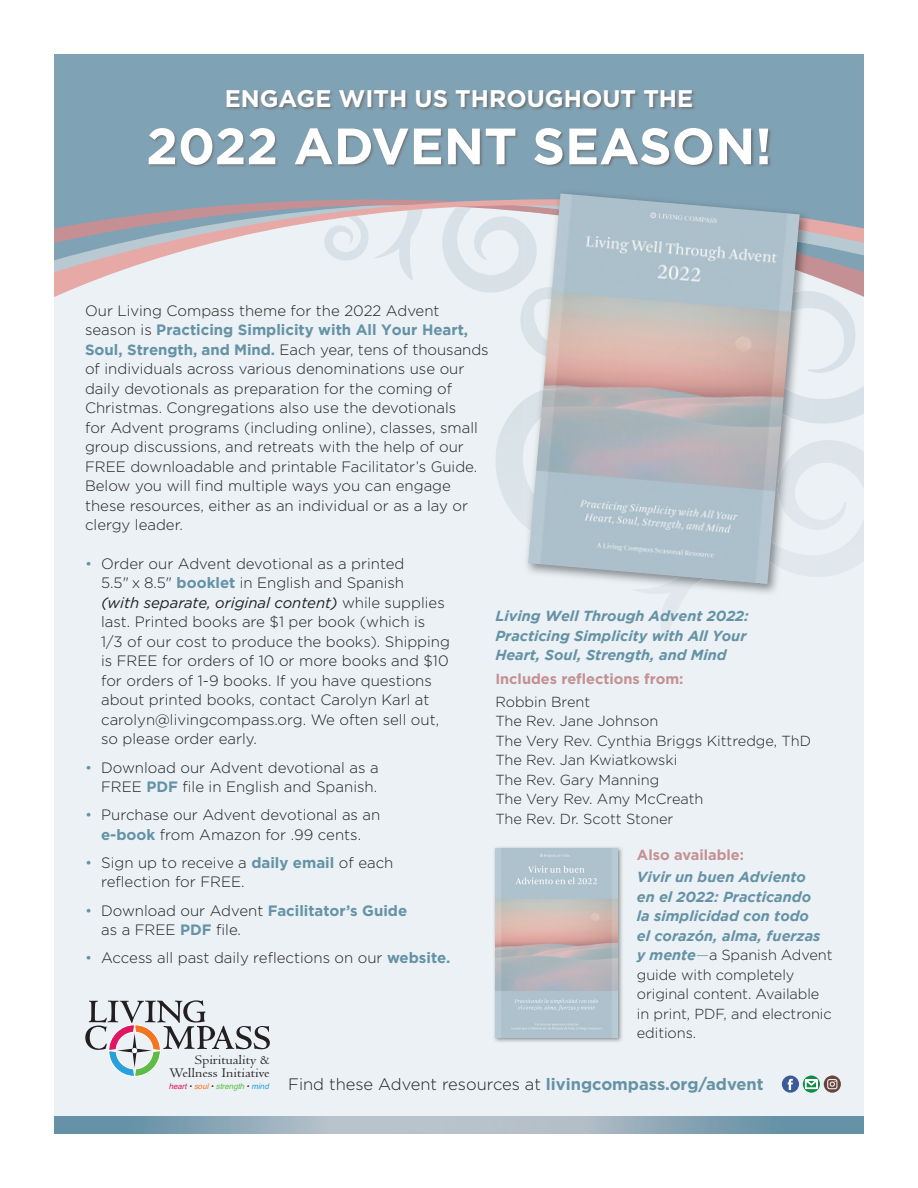
<style>
.page{position:relative;width:918px;height:1188px;background:#fff}
.page>*{position:absolute;margin:0;border:0;box-sizing:border-box;transform-origin:0 0}
.t1{font:700 51px "Gotham";color:#fff}
.t2{font:700 24px "Gotham";color:#fff}
.t3{font:300 16.5px "Gotham";color:#231f20}
.t4{font:300 15px/19.5px "Gotham";color:#231f20}
.t5{font:300 14.55px/19.5px "Gotham";letter-spacing:-.005em;color:#231f20}
.t6{font:italic 700 14.55px/19.5px "Gotham";color:#6592a6}
.t7{font:700 14.55px "Gotham";color:#c49093}
.t8{font:13.65px/13px "Centaur";color:#231f20;text-align:right;scale:1.11 1}
.s1{font-weight:700;color:#6592a6}
.s2{color:#6592a6}
.s3{font-weight:400;font-style:italic}
.s4{font-weight:700;font-style:italic;color:#6592a6}
.s5{font-family:"Helvetica";font-weight:400;font-style:italic;font-size:7.95px;color:#dd1762}
.s6{font-family:"Helvetica";font-weight:400;font-style:italic;font-size:7.95px}
.s7{font-family:"Helvetica";font-weight:400;font-style:italic;font-size:7.95px;color:#f47521}
.s8{font-family:"Helvetica";font-weight:400;font-style:italic;font-size:7.95px;color:#60bb46}
.s9{font-family:"Helvetica";font-weight:400;font-style:italic;font-size:7.95px;color:#28a0da}
</style>
<div class="page">
<div style="left:54px;top:54px;width:810px;height:370px;background:#80a2b5"></div>
<div style="left:54px;top:335px;width:810px;height:782px;background:#ebf1f4"></div>
<svg style="left:493px;top:335px;width:371px;height:307px;background:#e8eef2"></svg>
<svg style="left:811px;top:335px;width:53px;height:89px;background:#e3eaef"></svg>
<img style="left:364px;top:1117px;width:500px;height:17px">
<svg style="left:54px;top:1117px;width:310px;height:17px;background:#88a6b5"></svg>
<svg style="left:554px;top:1117px;width:310px;height:1px"></svg>
<svg style="left:85px;top:1000px;width:185px;height:77px;background:#cccfd0"></svg>
<img style="left:493px;top:846px;width:130px;height:197px">
<img style="left:495px;top:848px;width:122px;height:189px">
<div style="left:782px;top:1076px;width:17px;height:17px;background:#3a5a99;border-radius:50%"></div>
<svg style="left:788px;top:1079px;width:5px;height:11px"></svg>
<svg style="left:803px;top:1076px;width:17px;height:17px"></svg>
<svg style="left:805px;top:1080px;width:12px;height:9px"></svg>
<svg style="left:824px;top:1076px;width:17px;height:17px"></svg>
<img style="left:227px;top:91px;width:468px;height:12px">
<svg style="left:54px;top:103px;width:810px;height:232px"></svg>
<img style="left:524px;top:189px;width:287px;height:10px">
<img style="left:524px;top:275px;width:287px;height:321px">
<img style="left:800px;top:291px;width:11px;height:132px">
<img style="left:524px;top:275px;width:4px;height:4px">
<img style="left:524px;top:232px;width:287px;height:43px">
<img style="left:524px;top:199px;width:287px;height:33px">
<img style="left:528px;top:193px;width:272px;height:391px">
<h2 class="t2" style="left:225px;top:85px;width:470px">ENGAGE WITH US THROUGHOUT THE</h2>
<h1 class="t1" style="left:146px;top:117px;width:627px">2022 ADVENT SEASON!</h1>
<p class="t4" style="left:85px;top:301px;width:405px">Our Living Compass theme for the 2022 Advent season is <span class="s1">Practicing Simplicity with All Your Heart, Soul, Strength, and Mind.</span> Each year, tens of thousands of individuals across various denominations use our daily devotionals as preparation for the coming of Christmas. Congregations also use the devotionals<br>for Advent programs (including online), classes, small group discussions, and retreats with the help of our FREE downloadable and printable Facilitator’s Guide.<br>Below you will find multiple ways you can engage these resources, either as an individual or as a lay or clergy leader.</p>
<p class="t4" style="left:101px;top:554px;width:350px;text-indent:-16px"><span class="s2">•</span> Order our Advent devotional as a printed<br>5.5" x 8.5" <span class="s1">booklet</span> in English and Spanish<br><span class="s3">(with separate, original content)</span> while supplies last. Printed books are $1 per book (which is 1/3 of our cost to produce the books). Shipping is FREE for orders of 10 or more books and $10 for orders of 1-9 books. If you have questions about printed books, contact Carolyn Karl at carolyn@livingcompass.org. We often sell out, so please order early.</p>
<p class="t4" style="left:85px;top:757px;width:295px;text-align:right"><span class="s2">•</span> Download our Advent devotional as a<br>FREE <span class="s1">PDF</span> file in English and Spanish.</p>
<p class="t4" style="left:85px;top:805px;width:297px;text-align:center"><span class="s2">•</span> Purchase our Advent devotional as an <span class="s1">e-book</span> from Amazon for .99 cents.</p>
<p class="t4" style="left:101px;top:853px;width:294px;text-indent:-16px"><span class="s2">•</span> Sign up to receive a <span class="s1">daily email</span> of each reflection for FREE.</p>
<p class="t4" style="left:101px;top:900px;width:308px;text-indent:-16px"><span class="s2">•</span> Download our Advent <span class="s1">Facilitator’s Guide </span>as a FREE <span class="s1">PDF</span> file.</p>
<p class="t4" style="left:85px;top:948px;width:367px"><span class="s2">•</span> Access all past daily reflections on our <span class="s1">website.</span></p>
<p class="t6" style="left:495px;top:606px;width:255px">Living Well Through Advent 2022:<br>Practicing Simplicity with All Your<br>Heart, Soul, Strength, and Mind</p>
<p class="t7" style="left:495px;top:671px;width:190px">Includes reflections from:</p>
<p class="t5" style="left:495px;top:692px;width:317px">Robbin Brent<br>The Rev. Jane Johnson<br>The Very Rev. Cynthia Briggs Kittredge, ThD<br>The Rev. Jan Kwiatkowski<br>The Rev. Gary Manning<br>The Very Rev. Amy McCreath<br>The Rev. Dr. Scott Stoner</p>
<p class="t7" style="left:637px;top:846px;width:109px">Also available:</p>
<p class="t5" style="left:637px;top:867px;width:197px"><span class="s4">Vivir un buen Adviento<br>en el 2022: Practicando<br>la simplicidad con todo<br>el corazón, alma, fuerzas y mente</span><span class="s2">—</span>a Spanish Advent guide with completely original content. Available in print, PDF, and electronic editions.</p>
<p class="t8" style="left:169px;top:1054px;width:92px">Spirituality &amp;<br>Wellness Initiative</p>
<p class="t3" style="left:169px;top:1075px;width:597px"><span class="s5">heart</span> <span class="s6">•</span> <span class="s7">soul</span> <span class="s6">•</span> <span class="s8">strength</span> <span class="s6">•</span> <span class="s9">mind</span> Find these Advent resources at <span class="s1">livingcompass.org/advent</span></p>
</div>
